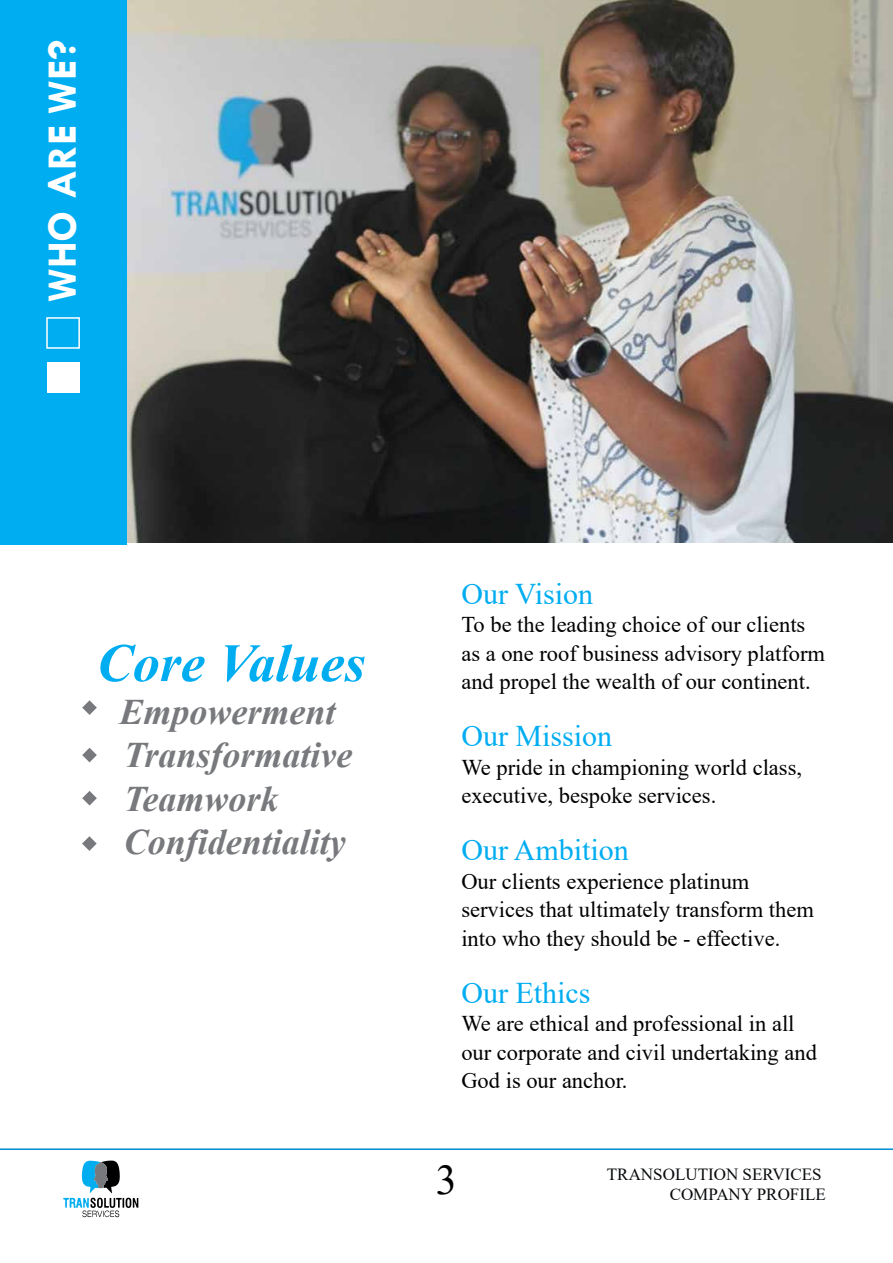
<style>
.page{position:relative;width:893px;height:1263px;background:#fff}
.page>*{position:absolute;margin:0;border:0;box-sizing:border-box;transform-origin:0 0}
.t1{font:italic 700 54px "Times New Roman";color:#00adf1}
.t2{font:700 42.3px "Tw Cen";color:#fff}
.t3{font:42.3px "Times New Roman";color:#000}
.t4{font:italic 700 36px/43.2px "Times New Roman";color:#77797c}
.t5{font:30px "Times New Roman";color:#00adf1}
.t6{font:22.5px/28.5px "Times New Roman";color:#000}
.t7{font:16.95px/20.4px "Times New Roman";color:#080a0c;text-align:right}
</style>
<div class="page">
<img style="left:126px;top:0;width:767px;height:542px">
<div style="left:0;top:0;width:126px;height:544px;background:#00adf1"></div>
<div style="left:47px;top:363px;width:32px;height:30px;background:#fff"></div>
<div style="left:46px;top:317px;width:34px;height:32px;border:2px solid #fff"></div>
<svg style="left:63px;top:1160px;width:75px;height:57px"></svg>
<hr style="left:0;top:1148px;width:893px;height:2px;background:#008cd4">
<svg style="left:82px;top:748px;width:15px;height:14px"></svg>
<svg style="left:82px;top:700px;width:15px;height:15px"></svg>
<svg style="left:82px;top:791px;width:15px;height:14px"></svg>
<svg style="left:82px;top:836px;width:15px;height:15px"></svg>
<h2 class="t2" style="left:37px;top:302px;width:263px;rotate:-90deg">WHO ARE WE?</h2>
<h1 class="t1" style="left:97px;top:625px;width:270px">Core Values</h1>
<h3 class="t4" style="left:119px;top:690px;width:235px">Empowerment<br>Transformative<br>Teamwork<br>Confidentiality</h3>
<h3 class="t5" style="left:461px;top:573px;width:133px">Our Vision</h3>
<p class="t6" style="left:461px;top:610px;width:365px">To be the leading choice of our clients as a one roof business advisory platform and propel the wealth of our continent.</p>
<h3 class="t5" style="left:461px;top:715px;width:152px">Our Mission</h3>
<p class="t6" style="left:461px;top:752px;width:342px">We pride in championing world class, executive, bespoke services.</p>
<h3 class="t5" style="left:461px;top:829px;width:169px">Our Ambition</h3>
<p class="t6" style="left:461px;top:866px;width:354px">Our clients experience platinum services that ultimately transform them into who they should be - effective.</p>
<h3 class="t5" style="left:461px;top:972px;width:131px">Our Ethics</h3>
<p class="t6" style="left:461px;top:1009px;width:357px">We are ethical and professional in all our corporate and civil undertaking and<br>God is our anchor.</p>
<h2 class="t3" style="left:436px;top:1150px;width:23px">3</h2>
<p class="t7" style="left:607px;top:1163px;width:220px">TRANSOLUTION SERVICES<br>COMPANY PROFILE</p>
</div>
